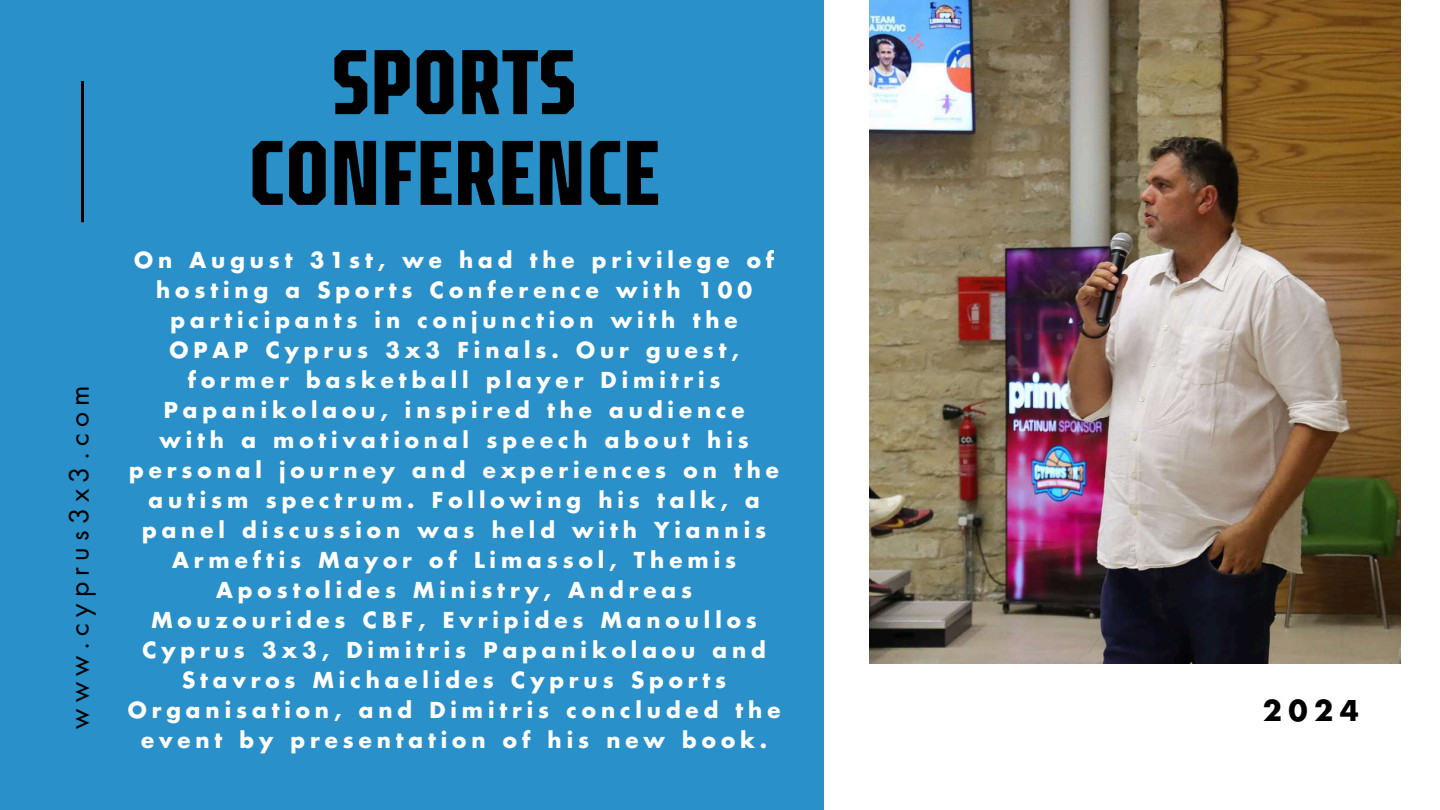
<style>
.page{position:relative;width:1440px;height:810px;background:#fff}
.page>*{position:absolute;margin:0;border:0;box-sizing:border-box;transform-origin:0 0}
.t1{font:700 91.5px/90.8px "TT Octosquares Comp";color:#000;text-align:center}
.t2{font:700 28px "Futura LT Pro";color:#000}
.t3{font:26.6px "Futura LT Pro";letter-spacing:.23em;color:#000}
.t4{font:700 21.5px/30px "Futura LT Pro";letter-spacing:.23em;color:#fff;text-align:center}
</style>
<div class="page">
<div style="left:0;top:0;width:824px;height:810px;background:#2990c9"></div>
<hr style="left:81px;top:81px;width:3px;height:141px;background:#000">
<img style="left:870px;top:0;width:531px;height:664px">
<p class="t3" style="left:67px;top:729px;width:345px;rotate:-90deg">www.cyprus3x3.com</p>
<h1 class="t1" style="left:248px;top:37px;width:413px">SPORTS<br>CONFERENCE</h1>
<p class="t4" style="left:128px;top:246px;width:654px">On August 31st, we had the privilege of hosting a Sports Conference with 100 participants in conjunction with the<br>OPAP Cyprus 3x3 Finals. Our guest, former basketball player Dimitris Papanikolaou, inspired the audience<br>with a motivational speech about his personal journey and experiences on the autism spectrum. Following his talk, a panel discussion was held with Yiannis Armeftis Mayor of Limassol, Themis Apostolides Ministry, Andreas Mouzourides CBF, Evripides Manoullos Cyprus 3x3, Dimitris Papanikolaou and Stavros Michaelides Cyprus Sports Organisation, and Dimitris concluded the event by presentation of his new book.</p>
<h2 class="t2" style="left:1263px;top:698px;width:98px">2024</h2>
</div>
